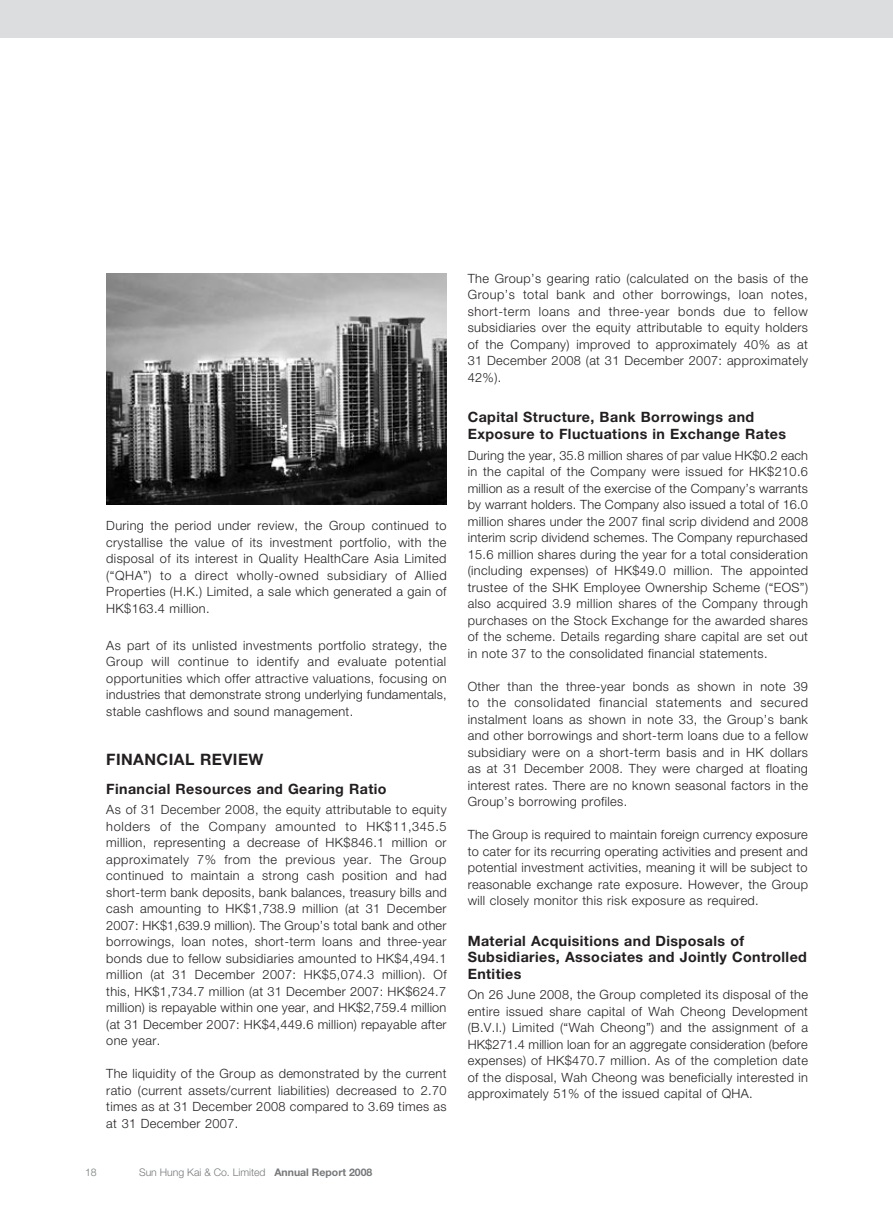
<style>
.page{position:relative;width:893px;height:1212px;background:#fff}
.page>*{position:absolute;margin:0;border:0;box-sizing:border-box;transform-origin:0 0}
._01_E_Heading_Body{font:700 15.75px "Helvetica Neue LT Std";letter-spacing:.03em;color:#231f20}
._02_E_Subheading_Bod{font:700 14.25px/16.5px "Helvetica Neue LT Std";letter-spacing:.03em;color:#231f20}
._00_E_Body_Text{font:300 12.75px/16.5px "Helvetica Neue LT Std";letter-spacing:.03em;color:#231f20;text-align:justify}
._01_E_Heading_Body-2{font:300 12.75px/16.5px "Helvetica Neue LT Std";letter-spacing:.03em;color:#231f20;text-align:justify}
.t1{font:300 10.5px "Helvetica Neue LT Std";color:#76787b}
.s1{font-weight:700}
</style>
<div class="page">
<div style="left:0;top:0;width:893px;height:37px;background:#dcdddf"></div>
<img style="left:106px;top:273px;width:340px;height:231px">
<p class="_01_E_Heading_Body-2" style="left:106px;top:517px;width:342px">During the period under review, the Group continued to crystallise the value of its investment portfolio, with the disposal of its interest in Quality HealthCare Asia Limited (“QHA”) to a direct wholly-owned subsidiary of Allied Properties (H.K.) Limited, a sale which generated a gain of HK$163.4 million.</p>
<p class="_00_E_Body_Text" style="left:106px;top:637px;width:342px">As part of its unlisted investments portfolio strategy, the Group will continue to identify and evaluate potential opportunities which offer attractive valuations, focusing on industries that demonstrate strong underlying fundamentals, stable cashflows and sound management.</p>
<p class="_01_E_Heading_Body" style="left:106px;top:750px;width:159px">FINANCIAL REVIEW</p>
<p class="_02_E_Subheading_Bod" style="left:106px;top:780px;width:282px">Financial Resources and Gearing Ratio</p>
<p class="_00_E_Body_Text" style="left:106px;top:801px;width:342px">As of 31 December 2008, the equity attributable to equity holders of the Company amounted to HK$11,345.5 million, representing a decrease of HK$846.1 million or approximately 7% from the previous year. The Group continued to maintain a strong cash position and had short-term bank deposits, bank balances, treasury bills and cash amounting to HK$1,738.9 million (at 31 December 2007: HK$1,639.9 million). The Group’s total bank and other borrowings, loan notes, short-term loans and three-year bonds due to fellow subsidiaries amounted to HK$4,494.1 million (at 31 December 2007: HK$5,074.3 million). Of this, HK$1,734.7 million (at 31 December 2007: HK$624.7 million) is repayable within one year, and HK$2,759.4 million (at 31 December 2007: HK$4,449.6 million) repayable after one year.</p>
<p class="_00_E_Body_Text" style="left:106px;top:1065px;width:342px">The liquidity of the Group as demonstrated by the current ratio (current assets/current liabilities) decreased to 2.70 times as at 31 December 2008 compared to 3.69 times as at 31 December 2007.</p>
<p class="t1" style="left:85px;top:1166px;width:13px">18</p>
<p class="t1" style="left:139px;top:1166px;width:235px">Sun Hung Kai &amp; Co. Limited <span class="s1">Annual Report 2008</span></p>
<p class="_00_E_Body_Text" style="left:468px;top:270px;width:342px">The Group’s gearing ratio (calculated on the basis of the Group’s total bank and other borrowings, loan notes, short-term loans and three-year bonds due to fellow subsidiaries over the equity attributable to equity holders of the Company) improved to approximately 40% as at 31 December 2008 (at 31 December 2007: approximately 42%).</p>
<p class="_02_E_Subheading_Bod" style="left:468px;top:409px;width:320px">Capital Structure, Bank Borrowings and<br>Exposure to Fluctuations in Exchange Rates</p>
<p class="_00_E_Body_Text" style="left:468px;top:446px;width:342px">During the year, 35.8 million shares of par value HK$0.2 each in the capital of the Company were issued for HK$210.6 million as a result of the exercise of the Company’s warrants by warrant holders. The Company also issued a total of 16.0 million shares under the 2007 final scrip dividend and 2008 interim scrip dividend schemes. The Company repurchased 15.6 million shares during the year for a total consideration (including expenses) of HK$49.0 million. The appointed trustee of the SHK Employee Ownership Scheme (“EOS”) also acquired 3.9 million shares of the Company through purchases on the Stock Exchange for the awarded shares of the scheme. Details regarding share capital are set out in note 37 to the consolidated financial statements.</p>
<p class="_00_E_Body_Text" style="left:468px;top:677px;width:342px">Other than the three-year bonds as shown in note 39 to the consolidated financial statements and secured instalment loans as shown in note 33, the Group’s bank and other borrowings and short-term loans due to a fellow subsidiary were on a short-term basis and in HK dollars as at 31 December 2008. They were charged at floating interest rates. There are no known seasonal factors in the Group’s borrowing profiles.</p>
<p class="_00_E_Body_Text" style="left:468px;top:826px;width:342px">The Group is required to maintain foreign currency exposure to cater for its recurring operating activities and present and potential investment activities, meaning it will be subject to reasonable exchange rate exposure. However, the Group will closely monitor this risk exposure as required.</p>
<p class="_02_E_Subheading_Bod" style="left:468px;top:932px;width:341px">Material Acquisitions and Disposals of<br>Subsidiaries, Associates and Jointly Controlled<br>Entities</p>
<p class="_00_E_Body_Text" style="left:468px;top:986px;width:342px">On 26 June 2008, the Group completed its disposal of the entire issued share capital of Wah Cheong Development (B.V.I.) Limited (“Wah Cheong”) and the assignment of a HK$271.4 million loan for an aggregate consideration (before expenses) of HK$470.7 million. As of the completion date of the disposal, Wah Cheong was beneficially interested in approximately 51% of the issued capital of QHA.</p>
</div>
